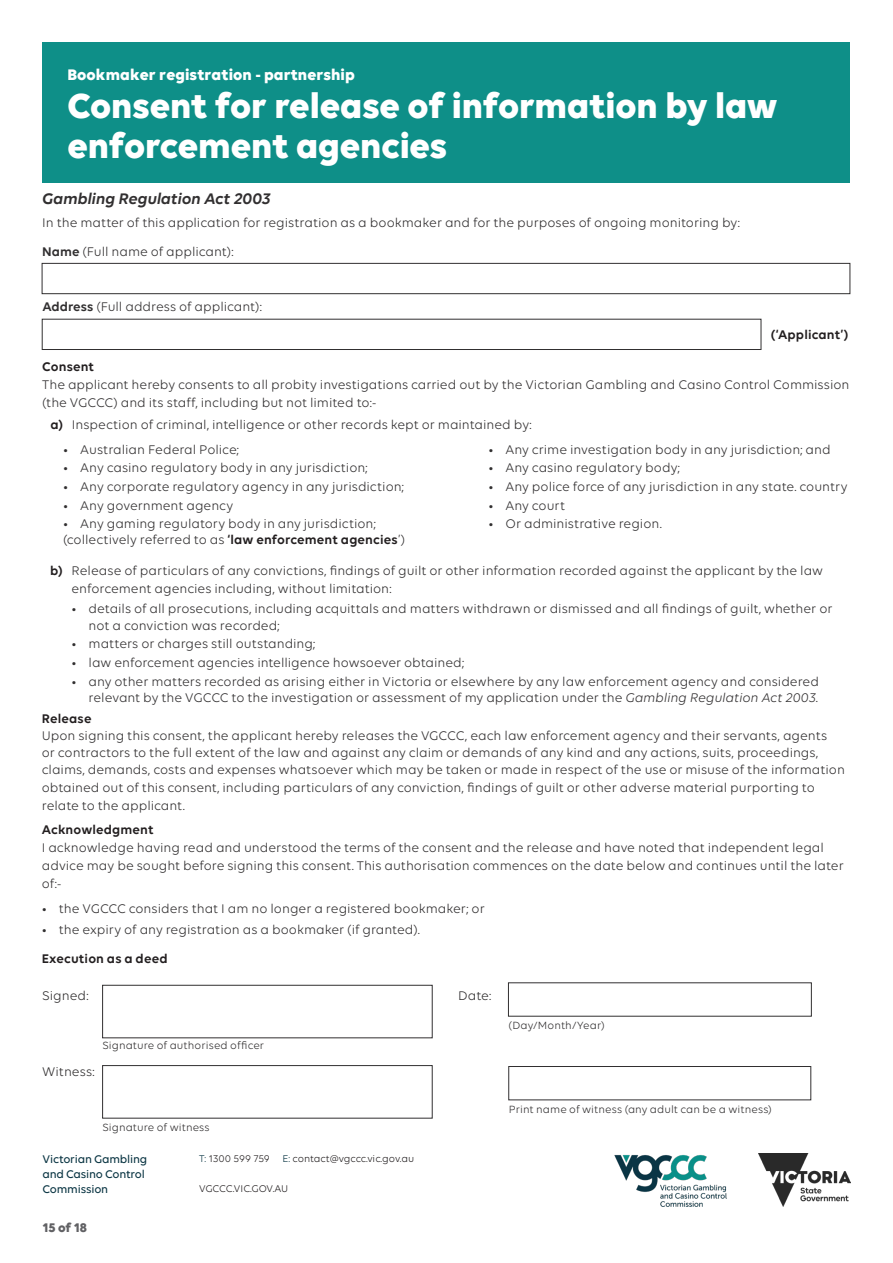
<style>
.page{position:relative;width:893px;height:1263px;background:#fff}
.page>*{position:absolute;margin:0;border:0;box-sizing:border-box;transform-origin:0 0}
.t1{font:700 37.5px/39.6px "Volte";letter-spacing:-.005em;color:#fff}
.t2{font:700 16.5px "Volte";letter-spacing:.005em;color:#fff}
.t3{font:italic 600 16.5px "Volte";letter-spacing:-.01em;color:#312f30}
._1_-_Body{font:13.5px/18px "Volte";color:#312f30}
._1_-_Body-2{font:600 13.5px "Volte";letter-spacing:.01em;color:#231f20}
._2_-_Bullets{font:13.5px "Volte";color:#312f30}
.t4{font:700 13.5px "Volte";color:#616164}
.t5{font:500 12px/15px "Volte";letter-spacing:-.015em;color:#0a3543}
.Small_instruction_text{font:11.25px "Volte";letter-spacing:.005em;color:#312f30}
.t6{font:10.5px "Volte";color:#231f20}
.s1{font-weight:600}
.s2{font-weight:600;color:#231f20}
.s3{font-style:italic}
.s4{color:#0a3543}
</style>
<div class="page">
<img style="left:614px;top:1155px;width:113px;height:52px">
<img style="left:758px;top:1154px;width:92px;height:53px">
<div style="left:42px;top:43px;width:808px;height:140px;background:#0e8f88"></div>
<div style="left:42px;top:263px;width:808px;height:31px;border:1px solid #312f30"></div>
<div style="left:42px;top:319px;width:719px;height:31px;border:1px solid #312f30"></div>
<div style="left:102px;top:1065px;width:330px;height:53px;background:#fff;border:1px solid #312f30"></div>
<div style="left:102px;top:985px;width:330px;height:53px;background:#fff;border:1px solid #312f30"></div>
<div style="left:509px;top:1066px;width:302px;height:34px;background:#fff;border:1px solid #312f30"></div>
<h1 class="t2" style="left:68px;top:65px;width:289px">Bookmaker registration - partnership</h1>
<h1 class="t1" style="left:68px;top:85px;width:712px">Consent for release of information by law enforcement agencies</h1>
<h2 class="t3" style="left:42px;top:189px;width:230px">Gambling Regulation Act 2003</h2>
<p class="_1_-_Body" style="left:42px;top:213px;width:699px">In the matter of this application for registration as a bookmaker and for the purposes of ongoing monitoring by:</p>
<p class="_1_-_Body" style="left:42px;top:242px;width:193px"><span class="s1">Name</span> (Full name of applicant):</p>
<p class="_1_-_Body" style="left:42px;top:298px;width:221px"><span class="s1">Address</span> (Full address of applicant):</p>
<p class="_1_-_Body-2" style="left:771px;top:327px;width:79px">(‘Applicant’)</p>
<h4 class="_1_-_Body-2" style="left:42px;top:359px;width:53px">Consent</h4>
<p class="_1_-_Body" style="left:42px;top:376px;width:809px">The applicant hereby consents to all probity investigations carried out by the Victorian Gambling and Casino Control Commission (the VGCCC) and its staff, including but not limited to:-</p>
<p class="_1_-_Body" style="left:51px;top:415px;width:483px"><span class="s2">a)</span> Inspection of criminal, intelligence or other records kept or maintained by:</p>
<p class="_1_-_Body" style="left:63px;top:440px;width:177px">• Australian Federal Police;</p>
<p class="_1_-_Body" style="left:63px;top:459px;width:306px">• Any casino regulatory body in any jurisdiction;</p>
<p class="_1_-_Body" style="left:63px;top:477px;width:342px">• Any corporate regulatory agency in any jurisdiction;</p>
<p class="_1_-_Body" style="left:63px;top:496px;width:171px">• Any government agency</p>
<p class="_1_-_Body" style="left:63px;top:515px;width:314px">• Any gaming regulatory body in any jurisdiction;</p>
<p class="_1_-_Body" style="left:488px;top:440px;width:344px">• Any crime investigation body in any jurisdiction; and</p>
<p class="_1_-_Body" style="left:488px;top:459px;width:193px">• Any casino regulatory body;</p>
<p class="_1_-_Body" style="left:488px;top:477px;width:360px">• Any police force of any jurisdiction in any state. country</p>
<p class="_1_-_Body" style="left:488px;top:496px;width:78px">• Any court</p>
<p class="_1_-_Body" style="left:488px;top:515px;width:175px">• Or administrative region.</p>
<p class="_2_-_Bullets" style="left:63px;top:532px;width:344px">(collectively referred to as <span class="s2">‘law enforcement agencies</span>’)</p>
<p class="_1_-_Body" style="left:72px;top:561px;width:753px;text-indent:-21px"><span class="s2">b)</span> Release of particulars of any convictions, findings of guilt or other information recorded against the applicant by the law enforcement agencies including, without limitation:</p>
<p class="_1_-_Body" style="left:89px;top:600px;width:745px;line-height:16.5px;text-indent:-17px">• details of all prosecutions, including acquittals and matters withdrawn or dismissed and all findings of guilt, whether or not a conviction was recorded;</p>
<p class="_1_-_Body" style="left:72px;top:635px;width:245px">• matters or charges still outstanding;</p>
<p class="_1_-_Body" style="left:72px;top:653px;width:394px">• law enforcement agencies intelligence howsoever obtained;</p>
<p class="_1_-_Body" style="left:72px;top:673px;width:749px;line-height:16.5px;text-align:right">• any other matters recorded as arising either in Victoria or elsewhere by any law enforcement agency and considered relevant by the VGCCC to the investigation or assessment of my application under the <span class="s3">Gambling Regulation Act 2003</span>.</p>
<h4 class="_1_-_Body-2" style="left:42px;top:710px;width:51px">Release</h4>
<p class="_1_-_Body" style="left:42px;top:727px;width:805px;line-height:17.4px">Upon signing this consent, the applicant hereby releases the VGCCC, each law enforcement agency and their servants, agents<br>or contractors to the full extent of the law and against any claim or demands of any kind and any actions, suits, proceedings, claims, demands, costs and expenses whatsoever which may be taken or made in respect of the use or misuse of the information obtained out of this consent, including particulars of any conviction, findings of guilt or other adverse material purporting to relate to the applicant.</p>
<h4 class="_1_-_Body-2" style="left:42px;top:822px;width:113px">Acknowledgment</h4>
<p class="_1_-_Body" style="left:42px;top:839px;width:803px">I acknowledge having read and understood the terms of the consent and the release and have noted that independent legal advice may be sought before signing this consent. This authorisation commences on the date below and continues until the later of:-</p>
<p class="_1_-_Body" style="left:42px;top:899px;width:444px">• the VGCCC considers that I am no longer a registered bookmaker; or</p>
<p class="_1_-_Body" style="left:42px;top:921px;width:380px">• the expiry of any registration as a bookmaker (if granted).</p>
<h4 class="_1_-_Body-2" style="left:42px;top:951px;width:127px">Execution as a deed</h4>
<p class="_1_-_Body" style="left:42px;top:987px;width:48px">Signed:</p>
<p class="_1_-_Body" style="left:458px;top:987px;width:35px">Date:</p>
<p class="_1_-_Body" style="left:42px;top:1062px;width:54px">Witness:</p>
<p class="Small_instruction_text" style="left:102px;top:1039px;width:163px">Signature of authorised officer</p>
<p class="Small_instruction_text" style="left:102px;top:1121px;width:109px">Signature of witness</p>
<p class="t5" style="left:43px;top:1151px;width:106px">Victorian Gambling and Casino Control<br>Commission</p>
<p class="t6" style="left:199px;top:1152px;width:217px"><span class="s4">T:</span> 1300 599 759 <span class="s4">E:</span> contact@vgccc.vic.gov.au</p>
<p class="t6" style="left:199px;top:1182px;width:91px">VGCCC.VIC.GOV.AU</p>
<p class="t4" style="left:43px;top:1219px;width:46px">15 of 18</p>
<p class="Small_instruction_text" style="left:509px;top:1019px;width:98px">(Day/Month/Year)</p>
<p class="Small_instruction_text" style="left:509px;top:1103px;width:264px">Print name of witness (any adult can be a witness)</p>
</div>
